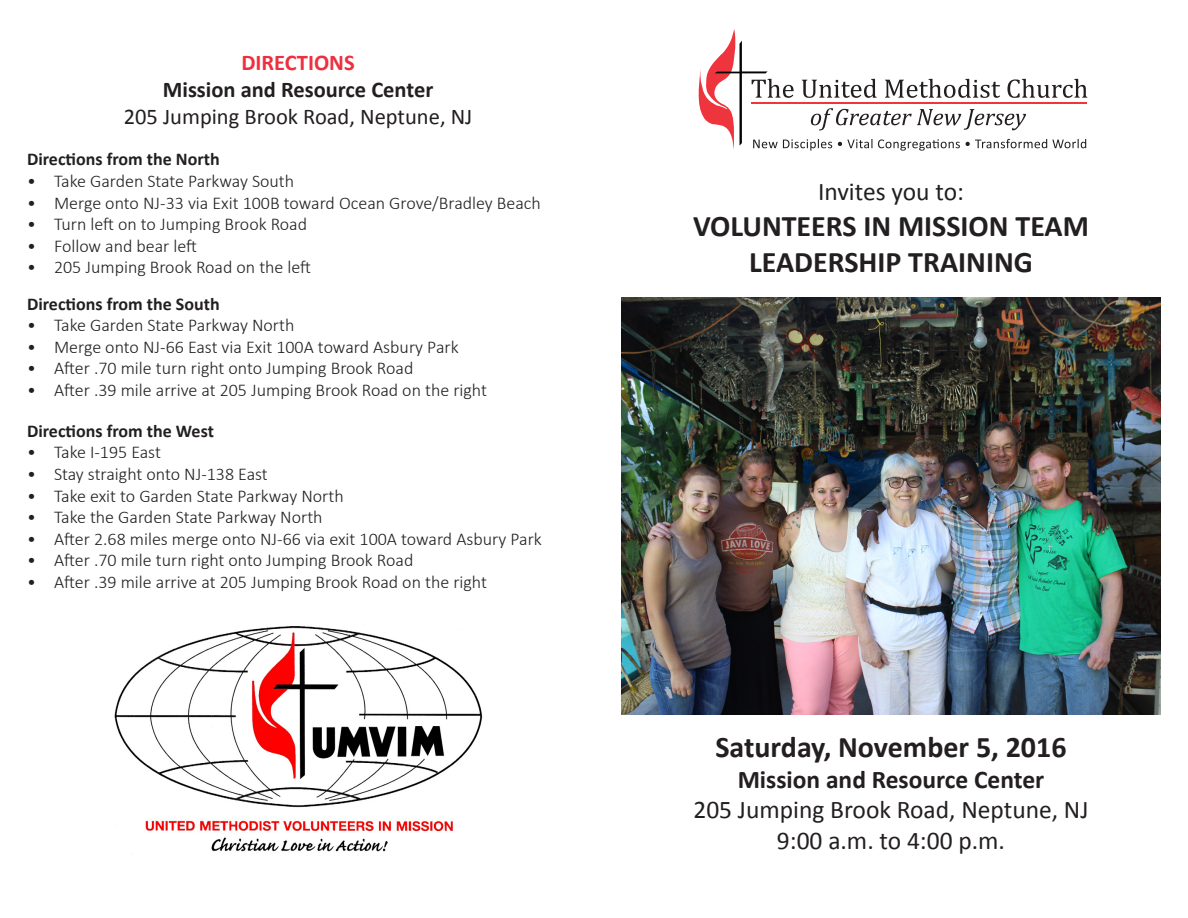
<style>
.page{position:relative;width:1188px;height:918px;background:#fff}
.page>*{position:absolute;margin:0;border:0;box-sizing:border-box;transform-origin:0 0}
.t1{font:700 30px "Calibri";color:#231f20}
.t2{font:25.5px "Calibri";color:#231f20}
.t3{font:700 25.5px "Calibri";color:#231f20}
.t4{font:22.5px "Calibri";color:#231f20}
.t5{font:700 22.5px "Calibri";color:#231f20}
.t6{font:700 22.5px "Calibri";color:#ee2f3f}
.t7{font:300 18px "Calibri";color:#231f20}
.t8{font:700 18px "Calibri";color:#231f20}
</style>
<div class="page">
<svg style="left:698px;top:29px;width:389px;height:122px"></svg>
<img style="left:621px;top:297px;width:540px;height:418px">
<img style="left:114px;top:626px;width:369px;height:226px">
<p class="t6" style="left:241px;top:48px;width:115px">DIRECTIONS</p>
<p class="t5" style="left:163px;top:75px;width:272px">Mission and Resource Center</p>
<p class="t4" style="left:124px;top:102px;width:350px">205 Jumping Brook Road, Neptune, NJ</p>
<p class="t8" style="left:27px;top:148px;width:194px">Directions from the North</p>
<p class="t7" style="left:27px;top:170px;width:269px">• Take Garden State Parkway South</p>
<p class="t7" style="left:27px;top:192px;width:515px">• Merge onto NJ-33 via Exit 100B toward Ocean Grove/Bradley Beach</p>
<p class="t7" style="left:27px;top:213px;width:282px">• Turn left on to Jumping Brook Road</p>
<p class="t7" style="left:27px;top:235px;width:172px">• Follow and bear left</p>
<p class="t7" style="left:27px;top:256px;width:286px">• 205 Jumping Brook Road on the left</p>
<p class="t8" style="left:27px;top:292px;width:194px">Directions from the South</p>
<p class="t7" style="left:27px;top:314px;width:269px">• Take Garden State Parkway North</p>
<p class="t7" style="left:27px;top:336px;width:433px">• Merge onto NJ-66 East via Exit 100A toward Asbury Park</p>
<p class="t7" style="left:27px;top:357px;width:388px">• After .70 mile turn right onto Jumping Brook Road</p>
<p class="t7" style="left:27px;top:379px;width:462px">• After .39 mile arrive at 205 Jumping Brook Road on the right</p>
<p class="t8" style="left:27px;top:419px;width:188px">Directions from the West</p>
<p class="t7" style="left:27px;top:441px;width:135px">• Take I-195 East</p>
<p class="t7" style="left:27px;top:463px;width:242px">• Stay straight onto NJ-138 East</p>
<p class="t7" style="left:27px;top:484px;width:318px">• Take exit to Garden State Parkway North</p>
<p class="t7" style="left:27px;top:506px;width:297px">• Take the Garden State Parkway North</p>
<p class="t7" style="left:27px;top:528px;width:516px">• After 2.68 miles merge onto NJ-66 via exit 100A toward Asbury Park</p>
<p class="t7" style="left:27px;top:549px;width:388px">• After .70 mile turn right onto Jumping Brook Road</p>
<p class="t7" style="left:27px;top:571px;width:462px">• After .39 mile arrive at 205 Jumping Brook Road on the right</p>
<p class="t2" style="left:818px;top:175px;width:147px">Invites you to:</p>
<p class="t1" style="left:693px;top:207px;width:397px">VOLUNTEERS IN MISSION TEAM</p>
<p class="t1" style="left:749px;top:243px;width:285px">LEADERSHIP TRAINING</p>
<p class="t1" style="left:715px;top:728px;width:353px">Saturday, November 5, 2016</p>
<p class="t3" style="left:738px;top:763px;width:308px">Mission and Resource Center</p>
<p class="t2" style="left:693px;top:794px;width:397px">205 Jumping Brook Road, Neptune, NJ</p>
<p class="t2" style="left:777px;top:824px;width:230px">9:00 a.m. to 4:00 p.m.</p>
</div>
